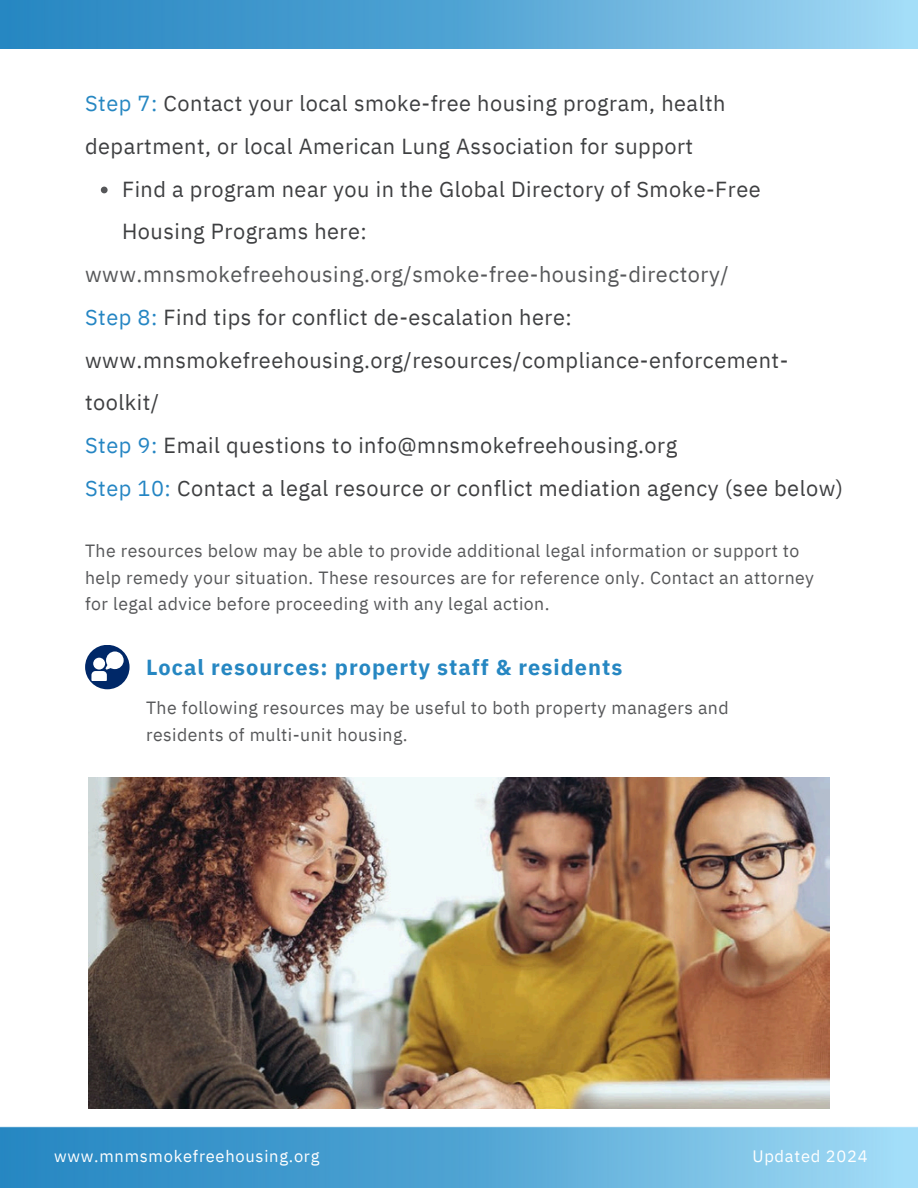
<style>
.page{position:relative;width:918px;height:1188px;background:#fff}
.page>*{position:absolute;margin:0;border:0;box-sizing:border-box;transform-origin:0 0}
.t1{font:21.75px/42.8px "IBM Plex Sans";letter-spacing:.025em;color:#3e3f41}
.t2{font:700 21.75px "IBM Plex Sans";letter-spacing:.045em;color:#2687c2}
.t3{font:17.7px/26.5px "IBM Plex Sans";letter-spacing:.025em;color:#565759}
.t4{font:16.5px "IBM Plex Sans";letter-spacing:.045em;color:#fff}
.s1{color:#2687c2}
.s2{color:#565759}
.s3{color:#2485c3}
</style>
<div class="page">
<img style="left:0;top:0;width:918px;height:48px">
<img style="left:89px;top:778px;width:740px;height:330px">
<img style="left:0;top:1126px;width:918px;height:62px">
<svg style="left:101px;top:187px;width:7px;height:6px"></svg>
<div style="left:85px;top:645px;width:45px;height:44px;background:#002868;border-radius:50%"></div>
<svg style="left:91px;top:651px;width:33px;height:30px"></svg>
<p class="t1" style="left:85px;top:82px;width:642px"><span class="s1">Step 7:</span> Contact your local smoke-free housing program, health department, or local American Lung Association for support</p>
<p class="t1" style="left:122px;top:167px;width:640px">Find a program near you in the Global Directory of Smoke-Free<br>Housing Programs here:</p>
<p class="t1" style="left:85px;top:253px;width:760px"><span class="s2">www.mnsmokefreehousing.org/smoke-free-housing-directory/<br></span><span class="s3">Step 8:</span> Find tips for conflict de-escalation here: www.mnsmokefreehousing.org/resources/compliance-enforcement&shy;toolkit/<br><span class="s3">Step 9:</span> Email questions to info@mnsmokefreehousing.org<br><span class="s3">Step 10:</span> Contact a legal resource or conflict mediation agency (see below)</p>
<p class="t3" style="left:85px;top:537px;width:731px">The resources below may be able to provide additional legal information or support to help remedy your situation. These resources are for reference only. Contact an attorney for legal advice before proceeding with any legal action.</p>
<p class="t2" style="left:146px;top:653px;width:478px">Local resources: property staff &amp; residents</p>
<h2 class="t3" style="left:146px;top:694px;width:584px">The following resources may be useful to both property managers and residents of multi-unit housing.</h2>
<p class="t4" style="left:54px;top:1145px;width:267px">www mnmsmoichreein using.org</p>
<p class="t4" style="left:752px;top:1145px;width:115px">Updated 2019</p>
<p class="t4" style="left:54px;top:1145px;width:287px">smok.efreepublkefoushogproject.org</p>
<p class="t4" style="left:756px;top:1145px;width:28px">Cre</p>
<p class="t4" style="left:847px;top:1145px;width:22px">24</p>
</div>
